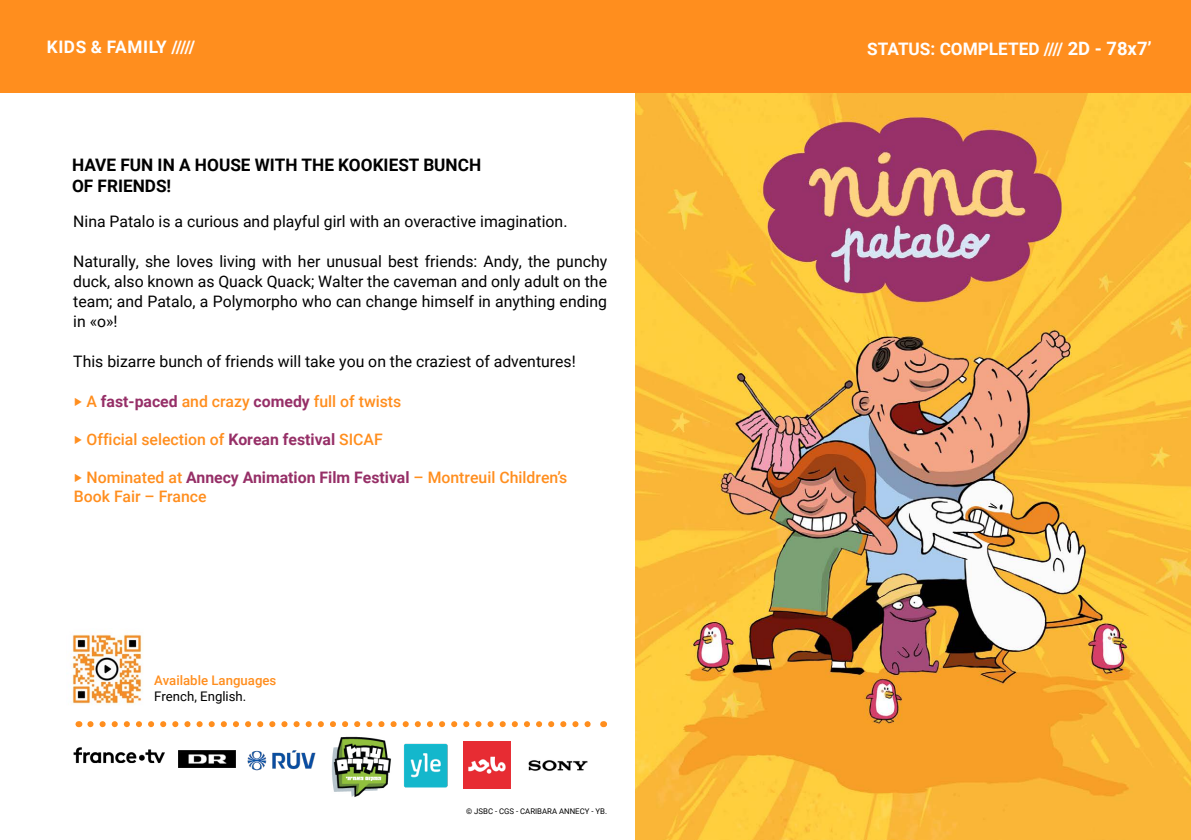
<style>
.page{position:relative;width:1191px;height:840px;background:#fff}
.page>*{position:absolute;margin:0;border:0;box-sizing:border-box;transform-origin:0 0}
.t1{font:700 17.2px "Roboto";color:#000}
.t2{font:700 17.2px "Roboto";color:#fff}
.t3{font:700 17.2px "Roboto";letter-spacing:.035em;color:#fff}
.t4{font:15.8px/20px "Roboto";color:#000;text-align:justify}
.t5{font:500 15.8px/19px "Roboto";color:#ff8e1e}
.t6{font:500 13.2px "Roboto";color:#ff8e1e}
.t7{font:13.2px "Roboto";color:#000}
.t8{font:7.8px "Roboto";color:#000}
.s1{font-weight:700;color:#962f67}
.s2{font-size:18.4px}
</style>
<div class="page">
<img style="left:635px;top:93px;width:556px;height:746px">
<div style="left:0;top:0;width:1191px;height:93px;background:#ff8e1e"></div>
<img style="left:73px;top:747px;width:92px;height:16px">
<svg style="left:90px;top:721px;width:501px;height:5px"></svg>
<img style="left:330px;top:726px;width:65px;height:71px">
<img style="left:247px;top:750px;width:69px;height:21px">
<img style="left:178px;top:750px;width:57px;height:17px">
<img style="left:393px;top:742px;width:55px;height:45px">
<img style="left:528px;top:760px;width:60px;height:11px">
<img style="left:463px;top:741px;width:48px;height:47px">
<img style="left:72px;top:634px;width:70px;height:70px">
<p class="t3" style="left:47px;top:35px;width:150px">KIDS &amp; FAMILY /////</p>
<p class="t1" style="left:72px;top:153px;width:411px">HAVE FUN IN A HOUSE WITH THE KOOKIEST BUNCH</p>
<p class="t1" style="left:72px;top:173px;width:101px">OF FRIENDS!</p>
<p class="t4" style="left:73px;top:211px;width:496px">Nina Patalo is a curious and playful girl with an overactive imagination.</p>
<p class="t4" style="left:73px;top:251px;width:535px">Naturally, she loves living with her unusual best friends: Andy, the punchy duck, also known as Quack Quack; Walter the caveman and only adult on the team; and Patalo, a Polymorpho who can change himself in anything ending in «o»!</p>
<p class="t4" style="left:73px;top:351px;width:504px">This bizarre bunch of friends will take you on the craziest of adventures!</p>
<p class="t5" style="left:74px;top:391px;width:329px">‣ A <span class="s1">fast-paced</span> and crazy <span class="s1">comedy</span> full of twists</p>
<p class="t5" style="left:74px;top:429px;width:310px">‣ Official selection of <span class="s1">Korean festival</span> SICAF</p>
<p class="t5" style="left:74px;top:467px;width:495px">‣ Nominated at <span class="s1">Annecy Animation Film Festival</span> – Montreuil Children’s<br>Book Fair – France</p>
<p class="t6" style="left:154px;top:671px;width:124px">Available Languages</p>
<p class="t7" style="left:154px;top:687px;width:94px">French, English.</p>
<p class="t8" style="left:466px;top:805px;width:142px">© JSBC - CGS - CARIBARA ANNECY - YB.</p>
<p class="t2" style="left:867px;top:37px;width:286px">STATUS: COMPLETED //// <span class="s2">2D - 78x7’</span></p>
</div>
